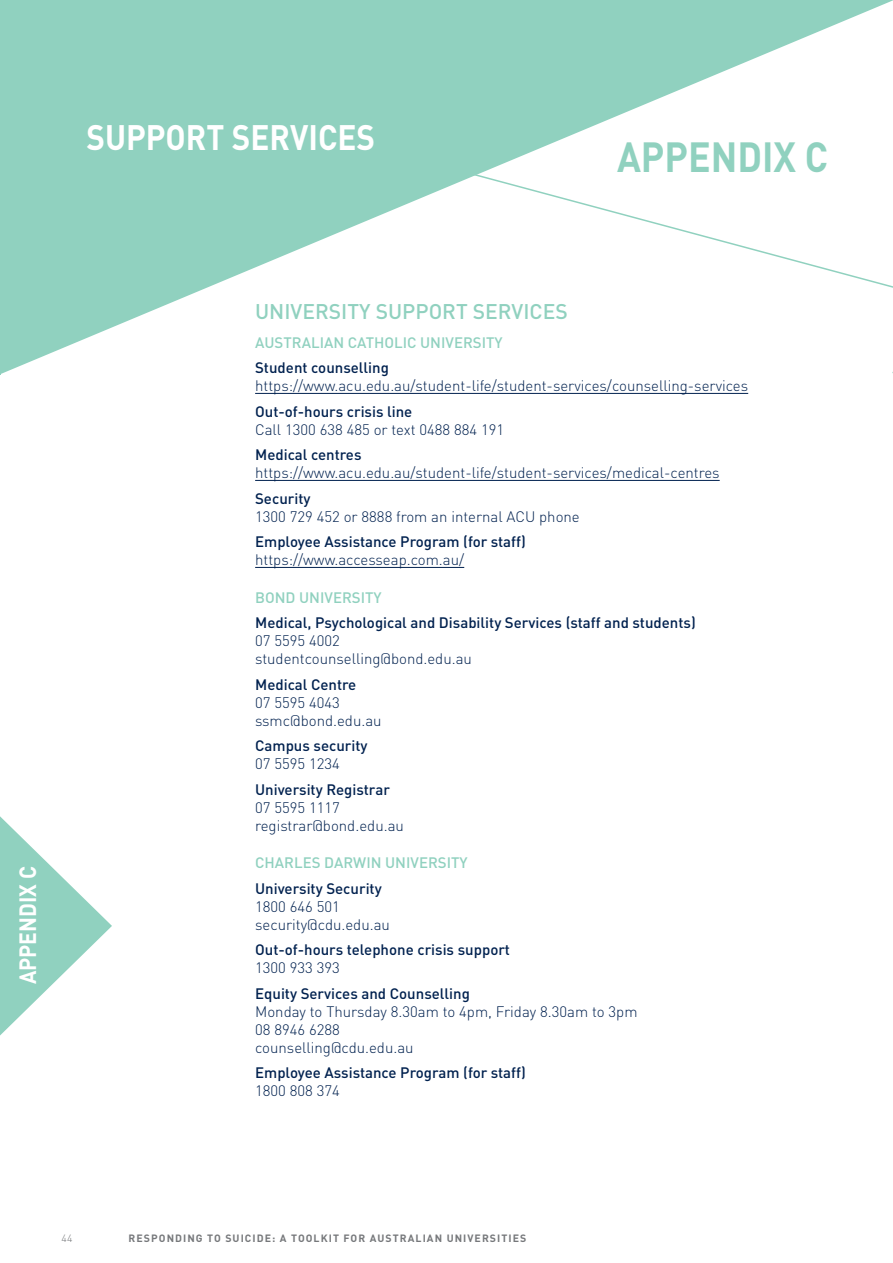
<style>
.page{position:relative;width:893px;height:1263px;background:#fff}
.page>*{position:absolute;margin:0;border:0;box-sizing:border-box;transform-origin:0 0}
.t1{font:700 41.7px "DIN";color:#90d1bf;scale:.9 1}
.t2{font:700 34.95px "DIN";color:#fff;scale:.9 1}
.t3{font:700 23.25px "DIN";color:#fff;scale:.9 1}
.t4{font:500 21px "DIN";color:#90d1bf}
.t5{font:300 15px "DIN";color:#00214f}
.t6{font:500 15px "DIN";color:#00214f}
.t7{font:500 15px "DIN";color:#90d1bf}
.t8{font:700 10.5px "DIN";letter-spacing:.1em;color:#76787b}
.t9{font:300 10.5px "DIN";color:#76787b}
</style>
<div class="page">
<svg style="left:1px;top:0;width:892px;height:374px;fill:#92d1c0"></svg>
<hr style="left:255px;top:393px;width:493px;height:1px;background:#00214f">
<hr style="left:255px;top:480px;width:465px;height:1px;background:#00214f">
<hr style="left:255px;top:567px;width:209px;height:1px;background:#00214f">
<hr style="left:0;top:0;width:1px;height:374px;background:#90d1bf">
<svg style="left:0;top:816px;width:112px;height:219px"></svg>
<p class="t2" style="left:86px;top:115px;width:322px">SUPPORT SERVICES</p>
<p class="t1" style="left:617px;top:130px;width:236px">APPENDIX C</p>
<p class="t3" style="left:13px;top:984px;width:133px;rotate:-90deg">APPENDIX C</p>
<p class="t4" style="left:255px;top:298px;width:314px">UNIVERSITY SUPPORT SERVICES</p>
<p class="t7" style="left:255px;top:333px;width:249px">AUSTRALIAN CATHOLIC UNIVERSITY</p>
<p class="t6" style="left:255px;top:358px;width:135px">Student counselling</p>
<p class="t5" style="left:255px;top:377px;width:495px">https://www.acu.edu.au/student-life/student-services/counselling-services</p>
<p class="t6" style="left:255px;top:402px;width:159px">Out-of-hours crisis line</p>
<p class="t5" style="left:255px;top:420px;width:250px">Call 1300 638 485 or text 0488 884 191</p>
<p class="t6" style="left:255px;top:445px;width:108px">Medical centres</p>
<p class="t5" style="left:255px;top:464px;width:466px">https://www.acu.edu.au/student-life/student-services/medical-centres</p>
<p class="t6" style="left:255px;top:489px;width:57px">Security</p>
<p class="t5" style="left:255px;top:507px;width:326px">1300 729 452 or 8888 from an internal ACU phone</p>
<p class="t6" style="left:255px;top:532px;width:272px">Employee Assistance Program (for staff)</p>
<p class="t5" style="left:255px;top:551px;width:211px">https://www.accesseap.com.au/</p>
<p class="t7" style="left:255px;top:588px;width:128px">BOND UNIVERSITY</p>
<p class="t6" style="left:255px;top:613px;width:442px">Medical, Psychological and Disability Services (staff and students)</p>
<p class="t5" style="left:255px;top:632px;width:86px">07 5595 4002</p>
<p class="t5" style="left:255px;top:650px;width:218px">studentcounselling@bond.edu.au</p>
<p class="t6" style="left:255px;top:675px;width:103px">Medical Centre</p>
<p class="t5" style="left:255px;top:693px;width:86px">07 5595 4043</p>
<p class="t5" style="left:255px;top:711px;width:128px">ssmc@bond.edu.au</p>
<p class="t6" style="left:255px;top:736px;width:114px">Campus security</p>
<p class="t5" style="left:255px;top:755px;width:86px">07 5595 1234</p>
<p class="t6" style="left:255px;top:780px;width:136px">University Registrar</p>
<p class="t5" style="left:255px;top:798px;width:86px">07 5595 1117</p>
<p class="t5" style="left:255px;top:816px;width:150px">registrar@bond.edu.au</p>
<p class="t7" style="left:255px;top:853px;width:214px">CHARLES DARWIN UNIVERSITY</p>
<p class="t6" style="left:255px;top:879px;width:128px">University Security</p>
<p class="t5" style="left:255px;top:897px;width:86px">1800 646 501</p>
<p class="t5" style="left:255px;top:915px;width:136px">security@cdu.edu.au</p>
<p class="t6" style="left:255px;top:940px;width:256px">Out-of-hours telephone crisis support</p>
<p class="t5" style="left:255px;top:959px;width:86px">1300 933 393</p>
<p class="t6" style="left:255px;top:984px;width:216px">Equity Services and Counselling</p>
<p class="t5" style="left:255px;top:1002px;width:384px">Monday to Thursday 8.30am to 4pm, Friday 8.30am to 3pm</p>
<p class="t5" style="left:255px;top:1020px;width:86px">08 8946 6288</p>
<p class="t5" style="left:255px;top:1038px;width:160px">counselling@cdu.edu.au</p>
<p class="t6" style="left:255px;top:1063px;width:272px">Employee Assistance Program (for staff)</p>
<p class="t5" style="left:255px;top:1082px;width:86px">1800 808 374</p>
<p class="t9" style="left:62px;top:1231px;width:12px">44</p>
<p class="t8" style="left:129px;top:1231px;width:399px">RESPONDING TO SUICIDE: A TOOLKIT FOR AUSTRALIAN UNIVERSITIES</p>
</div>
